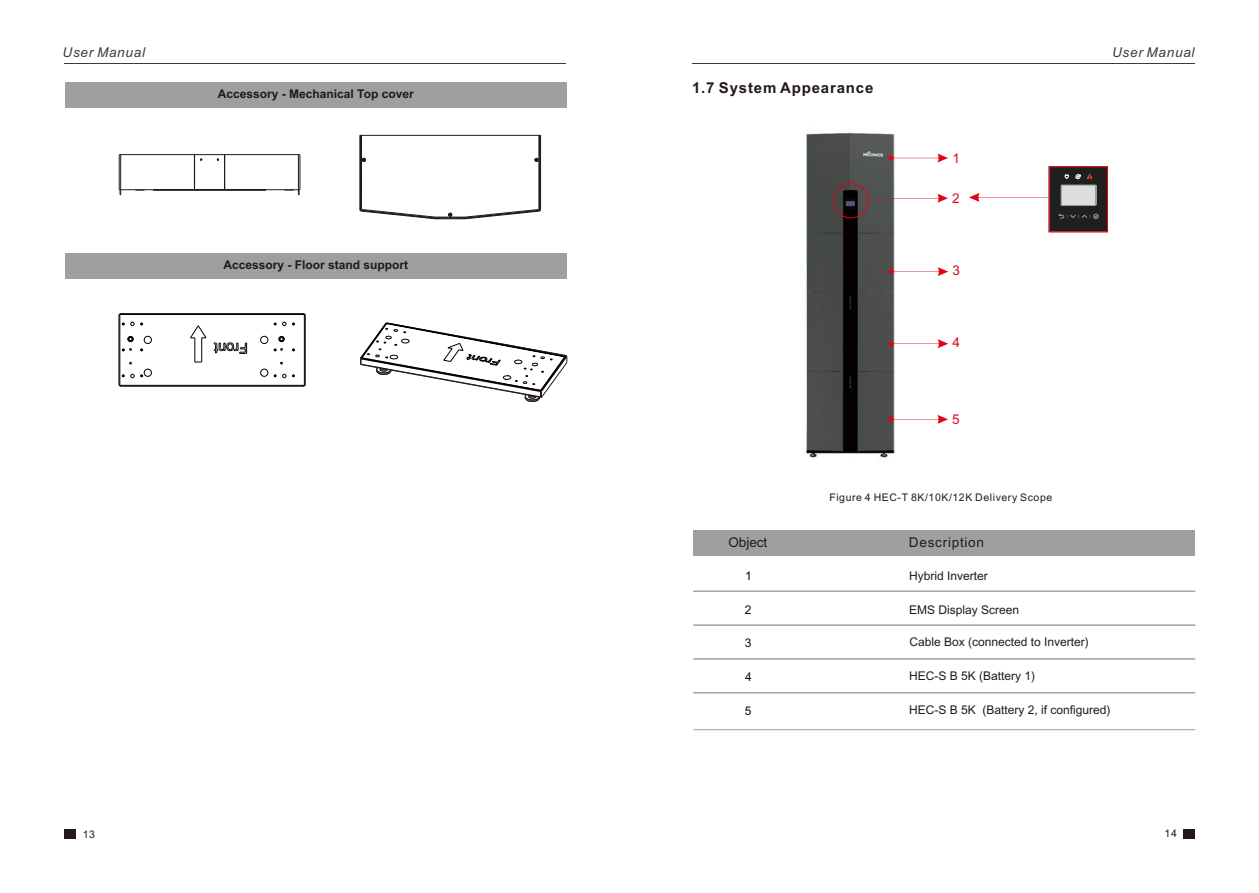
<style>
.page{position:relative;width:1259px;height:893px;background:#fff}
.page>*{position:absolute;margin:0;border:0;box-sizing:border-box;transform-origin:0 0}
.t1{font:700 15px "Arial";letter-spacing:.055em;color:#231916}
.t2{font:italic 13.5px "Arial";letter-spacing:.055em;color:#3e3a39}
.t3{font:13.5px "Arial Unicode MS";letter-spacing:.055em;color:#231916}
.t4{font:13.5px "Arial Unicode MS";color:#e40314}
.t5{font:12px "Arial Unicode MS";color:#231916}
.t6{font:700 12px "Arial";color:#231916}
.t7{font:12px "Arial Unicode MS";color:#140706}
.t8{font:10.5px "Arial Unicode MS";letter-spacing:.055em;color:#231916}
</style>
<div class="page">
<img style="left:806px;top:132px;width:89px;height:326px">
<hr style="left:64px;top:63px;width:502px;height:1px;background:#3e3a39">
<hr style="left:692px;top:63px;width:503px;height:1px;background:#3e3a39">
<div style="left:65px;top:82px;width:502px;height:25px;background:#9f9fa0"></div>
<div style="left:65px;top:253px;width:502px;height:26px;background:#9f9fa0"></div>
<hr style="left:119px;top:314px;width:1px;height:71px;background:#000">
<hr style="left:120px;top:314px;width:1px;height:72px;background:#000">
<hr style="left:120px;top:386px;width:184px;height:1px;background:#000">
<hr style="left:119px;top:385px;width:186px;height:1px;background:#000">
<svg style="left:190px;top:326px;width:16px;height:37px"></svg>
<svg style="left:214px;top:343px;width:33px;height:11px"></svg>
<hr style="left:119px;top:314px;width:186px;height:1px;background:#000">
<hr style="left:120px;top:313px;width:184px;height:1px;background:#000">
<hr style="left:304px;top:314px;width:1px;height:72px;background:#000">
<hr style="left:305px;top:314px;width:1px;height:71px;background:#000">
<div style="left:144px;top:369px;width:7px;height:7px;border:1px solid #000;border-radius:50%"></div>
<div style="left:144px;top:336px;width:7px;height:8px;border:1px solid #000;border-radius:50%"></div>
<svg style="left:128px;top:336px;width:5px;height:6px"></svg>
<div style="left:261px;top:369px;width:7px;height:7px;border:1px solid #000;border-radius:50%"></div>
<svg style="left:282px;top:374px;width:4px;height:4px"></svg>
<div style="left:261px;top:336px;width:7px;height:8px;border:1px solid #000;border-radius:50%"></div>
<svg style="left:282px;top:322px;width:4px;height:4px"></svg>
<svg style="left:279px;top:336px;width:5px;height:6px"></svg>
<svg style="left:360px;top:322px;width:207px;height:80px"></svg>
<div style="left:693px;top:531px;width:502px;height:25px;background:#9f9fa0"></div>
<hr style="left:693px;top:591px;width:502px;height:1px;background:#9f9fa0">
<hr style="left:693px;top:625px;width:502px;height:1px;background:#9f9fa0">
<hr style="left:693px;top:658px;width:502px;height:1px;background:#9f9fa0">
<hr style="left:693px;top:692px;width:502px;height:1px;background:#9f9fa0">
<hr style="left:693px;top:729px;width:502px;height:1px;background:#9f9fa0">
<div style="left:833px;top:183px;width:35px;height:35px;border:1px solid #e40314;border-radius:50%"></div>
<svg style="left:868px;top:194px;width:80px;height:9px"></svg>
<svg style="left:969px;top:193px;width:79px;height:9px"></svg>
<svg style="left:888px;top:153px;width:60px;height:10px"></svg>
<svg style="left:888px;top:267px;width:60px;height:9px"></svg>
<svg style="left:888px;top:415px;width:60px;height:9px"></svg>
<svg style="left:888px;top:339px;width:60px;height:9px"></svg>
<div style="left:64px;top:829px;width:11px;height:9px;background:#231916"></div>
<div style="left:1183px;top:829px;width:12px;height:9px;background:#231916"></div>
<div style="left:1049px;top:166px;width:58px;height:66px;background:#1f1f20"></div>
<div style="left:1061px;top:185px;width:35px;height:21px;background:#dcdddd;border:1px solid #9b9a9a"></div>
<svg style="left:1064px;top:174px;width:5px;height:5px"></svg>
<svg style="left:1075px;top:174px;width:6px;height:5px"></svg>
<svg style="left:1087px;top:174px;width:5px;height:5px"></svg>
<svg style="left:1058px;top:213px;width:41px;height:6px"></svg>
<div style="left:1048px;top:166px;width:59px;height:66px;border:1px solid #e60013"></div>
<hr style="left:119px;top:155px;width:1px;height:35px;background:#231916">
<hr style="left:120px;top:155px;width:1px;height:35px;background:#231916">
<hr style="left:194px;top:155px;width:1px;height:35px;background:#231916">
<hr style="left:153px;top:190px;width:113px;height:1px;background:#231916">
<hr style="left:119px;top:189px;width:181px;height:1px;background:#231916">
<hr style="left:224px;top:155px;width:1px;height:35px;background:#231916">
<hr style="left:119px;top:154px;width:181px;height:1px;background:#231916">
<hr style="left:298px;top:155px;width:1px;height:35px;background:#231916">
<hr style="left:299px;top:155px;width:1px;height:35px;background:#231916">
<svg style="left:284px;top:189px;width:16px;height:6px"></svg>
<svg style="left:135px;top:189px;width:10px;height:2px"></svg>
<hr style="left:359px;top:135px;width:1px;height:74px;background:#231916">
<hr style="left:360px;top:135px;width:1px;height:74px;background:#231916">
<hr style="left:361px;top:135px;width:1px;height:74px;background:#231916">
<hr style="left:435px;top:218px;width:30px;height:1px;background:#231916">
<hr style="left:435px;top:217px;width:30px;height:1px;background:#231916">
<hr style="left:361px;top:135px;width:178px;height:1px;background:#231916">
<hr style="left:538px;top:135px;width:1px;height:74px;background:#231916">
<hr style="left:539px;top:135px;width:1px;height:74px;background:#231916">
<hr style="left:540px;top:135px;width:1px;height:74px;background:#231916">
<svg style="left:359px;top:198px;width:80px;height:21px"></svg>
<svg style="left:362px;top:158px;width:4px;height:4px"></svg>
<svg style="left:462px;top:198px;width:79px;height:21px"></svg>
<svg style="left:448px;top:213px;width:4px;height:4px"></svg>
<svg style="left:534px;top:158px;width:4px;height:4px"></svg>
<p class="t2" style="left:63px;top:47px;width:84px">User Manual</p>
<p class="t2" style="left:1112px;top:47px;width:84px">User Manual</p>
<p class="t6" style="left:218px;top:89px;width:197px">Accessory - Mechanical Top cover</p>
<p class="t1" style="left:692px;top:82px;width:183px">1.7 System Appearance</p>
<p class="t6" style="left:223px;top:260px;width:186px">Accessory - Floor stand support</p>
<p class="t3" style="left:728px;top:537px;width:41px">Object</p>
<p class="t7" style="left:745px;top:571px;width:8px">1</p>
<p class="t7" style="left:745px;top:605px;width:8px">2</p>
<p class="t7" style="left:745px;top:639px;width:8px">3</p>
<p class="t7" style="left:745px;top:672px;width:8px">4</p>
<p class="t7" style="left:745px;top:706px;width:8px">5</p>
<p class="t4" style="left:952px;top:153px;width:9px">1</p>
<p class="t4" style="left:952px;top:193px;width:9px">2</p>
<p class="t4" style="left:952px;top:265px;width:9px">3</p>
<p class="t4" style="left:952px;top:337px;width:9px">4</p>
<p class="t4" style="left:952px;top:414px;width:9px">5</p>
<p class="t8" style="left:829px;top:493px;width:224px">Figure 4 HEC-T 8K/10K/12K Delivery Scope</p>
<p class="t3" style="left:909px;top:537px;width:77px">Description</p>
<p class="t5" style="left:909px;top:571px;width:80px">Hybrid Inverter</p>
<p class="t5" style="left:909px;top:605px;width:112px">EMS Display Screen</p>
<p class="t5" style="left:909px;top:638px;width:181px">Cable Box (connected to Inverter)</p>
<p class="t5" style="left:909px;top:671px;width:128px">HEC-S B 5K (Battery 1)</p>
<p class="t5" style="left:909px;top:705px;width:203px">HEC-S B 5K (Battery 2, if configured)</p>
<p class="t8" style="left:83px;top:830px;width:14px">13</p>
<p class="t8" style="left:1164px;top:830px;width:14px">14</p>
</div>
